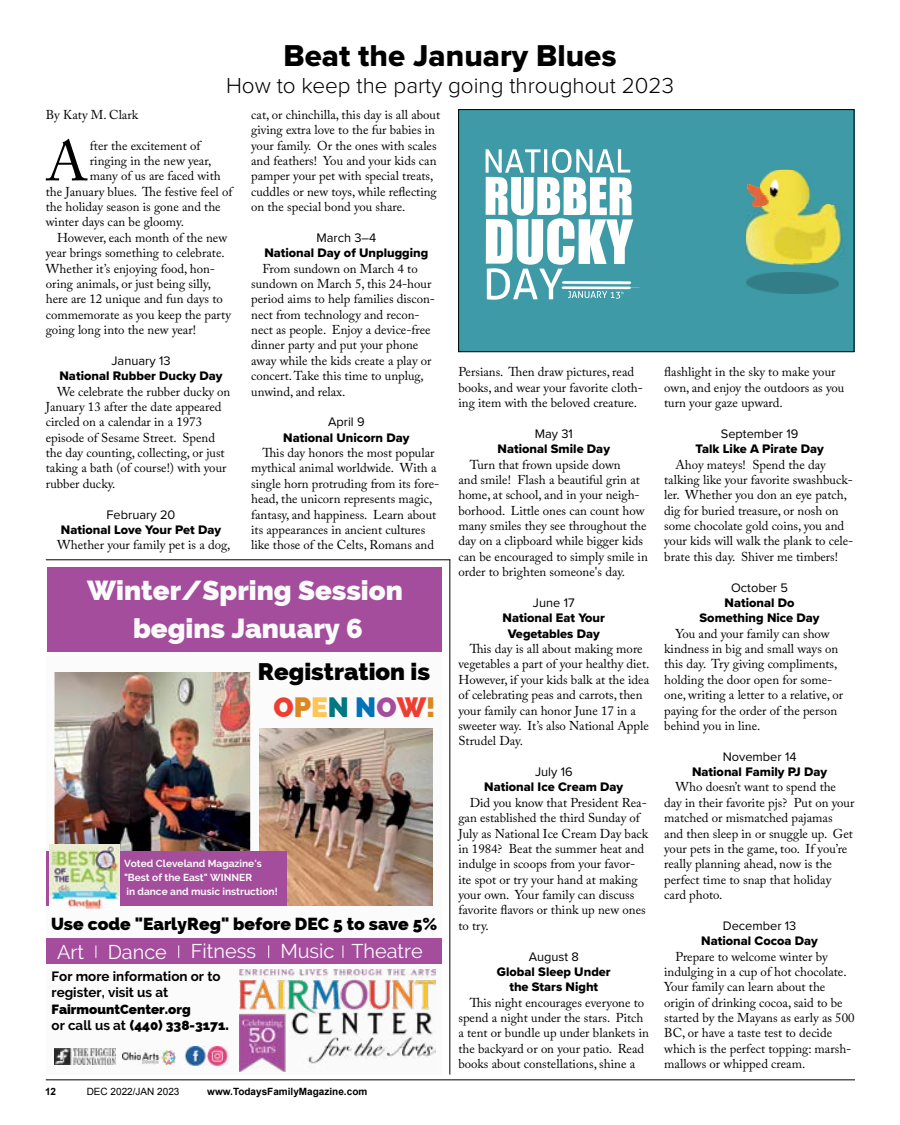
<style>
.page{position:relative;width:900px;height:1125px;background:#fff}
.page>*{position:absolute;margin:0;border:0;box-sizing:border-box;transform-origin:0 0}
.t1{font:56px "Adobe Caslon Pro";color:#000}
.t2{font:31.25px "Proxima Nova Extrabld";color:#000}
.t3{font:800 28px "Raleway";color:#ee3e32}
.t4{font:800 27.62px/38.1px "Raleway";color:#fbfbfb;text-align:center}
.t5{font:800 24px "Raleway";color:#000}
.t6{font:300 22.5px "Proxima Nova";color:#000}
.t7{font:19.88px "Raleway";color:#fbfbfb}
.t8{font:800 17.5px "Raleway";color:#000}
.t9{font:800 13.38px/15.8px "Raleway";color:#000}
.t10{font:700 13.38px/15.9px "Raleway";color:#000}
.t11{font:12.75px/15.4px "Adobe Caslon Pro";color:#000}
.t12{font:12.75px/15.4px "Proxima Nova Extrabld";color:#000;text-align:center}
.t13{font:12.75px "Proxima Nova";color:#000}
.t14{font:700 10.12px/13.9px "Raleway";color:#fafafa}
.t15{font:700 10px "Arial";color:#000}
.t16{font:10px "Arial";color:#000}
.s1{color:#db8823}
.s2{color:#fec55a}
.s3{color:#007782}
.s4{color:#0072b7}
.s5{color:#a54d9d}
.s6{font-weight:700}
</style>
<div class="page">
<hr style="left:46px;top:1080px;width:809px;height:1px;background:#000">
<hr style="left:450px;top:560px;width:1px;height:515px;background:#000">
<hr style="left:46px;top:560px;width:404px;height:1px;background:#000">
<div style="left:460px;top:111px;width:392px;height:239px;background:#3d9aa6"></div>
<svg style="left:486px;top:149px;width:153px;height:151px"></svg>
<img style="left:760px;top:162px;width:64px;height:8px">
<svg style="left:746px;top:170px;width:94px;height:95px;background:#91af76"></svg>
<img style="left:760px;top:204px;width:80px;height:2px">
<img style="left:760px;top:206px;width:92px;height:1px">
<img style="left:762px;top:207px;width:90px;height:3px">
<img style="left:746px;top:210px;width:106px;height:54px">
<img style="left:793px;top:264px;width:59px;height:4px">
<img style="left:747px;top:273px;width:91px;height:21px">
<div style="left:458px;top:109px;width:396px;height:243px;border:1px solid #000"></div>
<div style="left:46px;top:567px;width:395px;height:507px;background:#fbfbfb"></div>
<img style="left:240px;top:969px;width:195px;height:103px">
<img style="left:122px;top:1051px;width:54px;height:14px">
<img style="left:55px;top:1049px;width:60px;height:16px">
<div style="left:46px;top:939px;width:395px;height:25px;background:#a54d9d"></div>
<svg style="left:96px;top:945px;width:1px;height:13px"></svg>
<svg style="left:178px;top:945px;width:1px;height:13px"></svg>
<svg style="left:268px;top:945px;width:1px;height:13px"></svg>
<svg style="left:343px;top:945px;width:1px;height:13px"></svg>
<img style="left:184px;top:1046px;width:45px;height:21px">
<div style="left:47px;top:567px;width:394px;height:85px;background:#a54d9d"></div>
<img style="left:46px;top:672px;width:213px;height:180px">
<img style="left:259px;top:728px;width:174px;height:178px">
<div style="left:46px;top:852px;width:240px;height:54px;background:#a54d9d"></div>
<img style="left:49px;top:845px;width:70px;height:64px">
<h2 class="t2" style="left:283px;top:32px;width:335px">Beat the January Blues</h2>
<h3 class="t6" style="left:226px;top:69px;width:449px">How to keep the party going throughout 2023</h3>
<p class="t11" style="left:46px;top:107px;width:94px">By Katy M. Clark</p>
<h1 class="t1" style="left:46px;top:128px;width:43px">A</h1>
<p class="t11" style="left:90px;top:138px;width:112px">fter the excitement of</p>
<p class="t11" style="left:90px;top:153px;width:123px">ringing in the new year,</p>
<p class="t11" style="left:90px;top:168px;width:132px">many of us are faced with</p>
<p class="t11" style="left:46px;top:184px;width:188px">the January blues. The festive feel of</p>
<p class="t11" style="left:46px;top:199px;width:176px">the holiday season is gone and the</p>
<p class="t11" style="left:46px;top:214px;width:140px">winter days can be gloomy.</p>
<p class="t11" style="left:57px;top:230px;width:172px">However, each month of the new</p>
<p class="t11" style="left:46px;top:245px;width:180px">year brings something to celebrate.</p>
<p class="t11" style="left:46px;top:261px;width:171px">Whether it’s enjoying food, hon-</p>
<p class="t11" style="left:46px;top:276px;width:167px">oring animals, or just being silly,</p>
<p class="t11" style="left:46px;top:291px;width:179px">here are 12 unique and fun days to</p>
<p class="t11" style="left:46px;top:307px;width:187px">commemorate as you keep the party</p>
<p class="t11" style="left:46px;top:322px;width:152px">going long into the new year!</p>
<p class="t13" style="left:111px;top:351px;width:61px">January 13</p>
<p class="t12" style="left:60px;top:368px;width:164px">National Rubber Ducky Day</p>
<p class="t11" style="left:46px;top:384px;width:186px;text-indent:11px">We celebrate the rubber ducky on<br>January 13 after the date appeared circled on a calendar in a 1973 episode of Sesame Street. Spend the day counting, collecting, or just taking a bath (of course!) with your rubber ducky.</p>
<p class="t13" style="left:107px;top:505px;width:70px">February 20</p>
<p class="t12" style="left:61px;top:522px;width:162px">National Love Your Pet Day</p>
<p class="t11" style="left:57px;top:537px;width:175px">Whether your family pet is a dog,</p>
<p class="t11" style="left:251px;top:107px;width:191px">cat, or chinchilla, this day is all about giving extra love to the fur babies in your family. Or the ones with scales and feathers! You and your kids can pamper your pet with special treats, cuddles or new toys, while reflecting on the special bond you share.</p>
<p class="t13" style="left:316px;top:228px;width:61px">March 3–4</p>
<p class="t12" style="left:264px;top:245px;width:166px">National Day of Unplugging</p>
<p class="t11" style="left:251px;top:261px;width:185px;text-indent:11px">From sundown on March 4 to sundown on March 5, this 24-hour period aims to help families discon&shy;nect from technology and recon&shy;nect as people. Enjoy a device-free dinner party and put your phone away while the kids create a play or concert. Take this time to unplug, unwind, and relax.</p>
<p class="t13" style="left:328px;top:413px;width:38px">April 9</p>
<p class="t12" style="left:283px;top:430px;width:128px">National Unicorn Day</p>
<p class="t11" style="left:251px;top:445px;width:190px;text-indent:11px">This day honors the most popular mythical animal worldwide. With a single horn protruding from its fore&shy;head, the unicorn represents magic, fantasy, and happiness. Learn about its appearances in ancient cultures like those of the Celts, Romans and</p>
<h3 class="t4" style="left:87px;top:571px;width:317px">Winter/Spring Session begins January 6</h3>
<h3 class="t5" style="left:258px;top:657px;width:174px">Registration is</h3>
<h3 class="t3" style="left:274px;top:690px;width:163px">O<span class="s1">P</span><span class="s2">E</span><span class="s3">N</span> <span class="s4">N</span><span class="s5">O</span>W<span class="s1">!</span></h3>
<p class="t14" style="left:124px;top:857px;width:155px">Voted Cleveland Magazine's "Best of the East" WINNER<br>in dance and music instruction!</p>
<h3 class="t8" style="left:51px;top:913px;width:388px">Use code "EarlyReg" before DEC 5 to save 5%</h3>
<h3 class="t7" style="left:57px;top:940px;width:367px">Art Dance Fitness Music Theatre</h3>
<p class="t10" style="left:52px;top:969px;width:171px">For more information or to register, visit us at</p>
<p class="t9" style="left:52px;top:1001px;width:179px">FairmountCenter.org<br><span class="s6">or call us at</span> (440) 338-3171.</p>
<p class="t15" style="left:45px;top:1085px;width:13px">12</p>
<p class="t16" style="left:87px;top:1085px;width:94px">DEC 2022/JAN 2023</p>
<p class="t15" style="left:207px;top:1085px;width:162px">www.TodaysFamilyMagazine.com</p>
<p class="t11" style="left:458px;top:364px;width:186px">Persians. Then draw pictures, read books, and wear your favorite cloth&shy;ing item with the beloved creature.</p>
<p class="t13" style="left:535px;top:424px;width:40px">May 31</p>
<p class="t12" style="left:498px;top:441px;width:114px">National Smile Day</p>
<p class="t11" style="left:458px;top:456px;width:191px;text-indent:11px">Turn that frown upside down<br>and smile! Flash a beautiful grin at home, at school, and in your neigh&shy;borhood. Little ones can count how many smiles they see throughout the day on a clipboard while bigger kids can be encouraged to simply smile in order to brighten someone's day.</p>
<p class="t13" style="left:533px;top:593px;width:43px">June 17</p>
<p class="t12" style="left:503px;top:610px;width:104px">National Eat Your<br>Vegetables Day</p>
<p class="t11" style="left:458px;top:641px;width:193px;text-indent:11px">This day is all about making more vegetables a part of your healthy diet.<br>However, if your kids balk at the idea of celebrating peas and carrots, then your family can honor June 17 in a sweeter way. It’s also National Apple<br>Strudel Day.</p>
<p class="t13" style="left:535px;top:762px;width:39px">July 16</p>
<p class="t12" style="left:484px;top:779px;width:141px">National Ice Cream Day</p>
<p class="t11" style="left:458px;top:795px;width:191px;text-indent:11px">Did you know that President Rea&shy;gan established the third Sunday of<br>July as National Ice Cream Day back in 1984? Beat the summer heat and indulge in scoops from your favor&shy;ite spot or try your hand at making your own. Your family can discuss favorite flavors or think up new ones to try.</p>
<p class="t13" style="left:529px;top:947px;width:52px">August 8</p>
<p class="t12" style="left:497px;top:964px;width:115px">Global Sleep Under the Stars Night</p>
<p class="t11" style="left:458px;top:995px;width:192px;text-indent:11px">This night encourages everyone to spend a night under the stars. Pitch a tent or bundle up under blankets in the backyard or on your patio. Read books about constellations, shine a</p>
<p class="t11" style="left:664px;top:364px;width:182px">flashlight in the sky to make your own, and enjoy the outdoors as you turn your gaze upward.</p>
<p class="t13" style="left:721px;top:424px;width:79px">September 19</p>
<p class="t12" style="left:695px;top:441px;width:130px">Talk Like A Pirate Day</p>
<p class="t11" style="left:664px;top:456px;width:191px;text-indent:11px">Ahoy mateys! Spend the day talking like your favorite swashbuck&shy;ler. Whether you don an eye patch, dig for buried treasure, or nosh on some chocolate gold coins, you and your kids will walk the plank to cele&shy;brate this day. Shiver me timbers!</p>
<p class="t13" style="left:731px;top:578px;width:58px">October 5</p>
<p class="t12" style="left:700px;top:595px;width:122px">National Do<br>Something Nice Day</p>
<p class="t11" style="left:664px;top:626px;width:181px;text-indent:11px">You and your family can show kindness in big and small ways on this day. Try giving compliments, holding the door open for some&shy;one, writing a letter to a relative, or paying for the order of the person behind you in line.</p>
<p class="t13" style="left:723px;top:747px;width:75px">November 14</p>
<p class="t12" style="left:692px;top:764px;width:137px">National Family PJ Day</p>
<p class="t11" style="left:664px;top:779px;width:192px;text-indent:11px">Who doesn’t want to spend the day in their favorite pjs? Put on your matched or mismatched pajamas and then sleep in or snuggle up. Get your pets in the game, too. If you’re really planning ahead, now is the perfect time to snap that holiday card photo.</p>
<p class="t13" style="left:723px;top:916px;width:75px">December 13</p>
<p class="t12" style="left:701px;top:933px;width:118px">National Cocoa Day</p>
<p class="t11" style="left:664px;top:948px;width:192px;text-indent:11px">Prepare to welcome winter by indulging in a cup of hot chocolate.<br>Your family can learn about the origin of drinking cocoa, said to be started by the Mayans as early as 500<br>BC, or have a taste test to decide which is the perfect topping: marsh&shy;mallows or whipped cream.</p>
</div>
